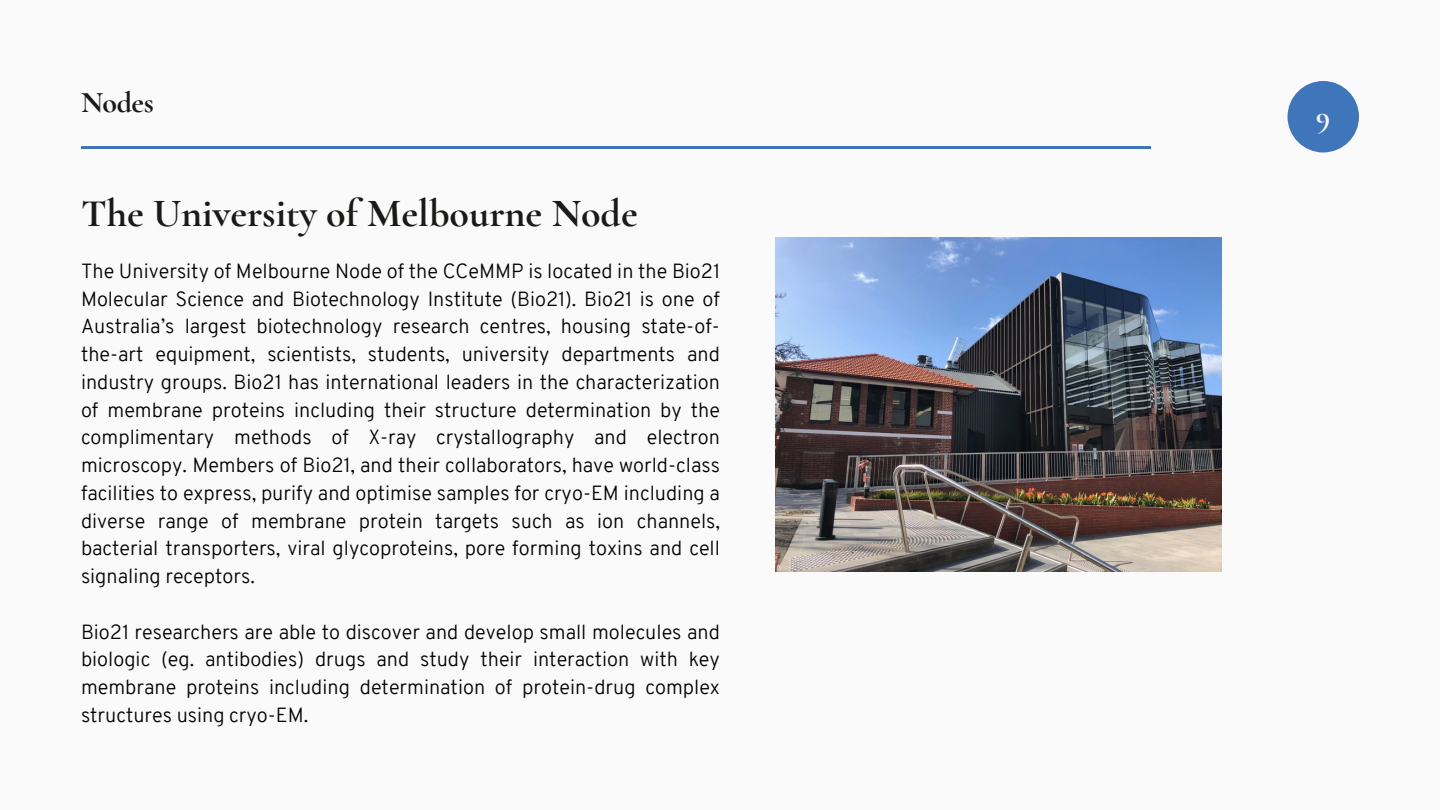
<style>
.page{position:relative;width:1440px;height:810px;background:#fafafa}
.page>*{position:absolute;margin:0;border:0;box-sizing:border-box;transform-origin:0 0}
.t1{font:700 40px "Cormorant Garamond";color:#1a1b18}
.t2{font:700 30px "Cormorant Garamond";letter-spacing:-.015em;color:#1a1b18}
.t3{font:700 30px "Cormorant Garamond";color:#fafafa}
.t4{font:300 20px/27.8px "Overpass";color:#000;text-align:justify}
</style>
<div class="page">
<hr style="left:81px;top:146px;width:1069px;height:3px;background:#3f76bb">
<div style="left:1288px;top:81px;width:71px;height:71px;background:#3f76bb;border-radius:50%"></div>
<img style="left:776px;top:238px;width:445px;height:333px">
<p class="t2" style="left:81px;top:84px;width:74px">Nodes</p>
<p class="t1" style="left:81px;top:189px;width:558px">The University of Melbourne Node</p>
<p class="t4" style="left:81px;top:259px;width:641px">The University of Melbourne Node of the CCeMMP is located in the Bio21<br>Molecular Science and Biotechnology Institute (Bio21). Bio21 is one of Australia’s largest biotechnology research centres, housing state-of&shy;the-art equipment, scientists, students, university departments and industry groups. Bio21 has international leaders in the characterization of membrane proteins including their structure determination by the complimentary methods of X-ray crystallography and electron microscopy. Members of Bio21, and their collaborators, have world-class facilities to express, purify and optimise samples for cryo-EM including a diverse range of membrane protein targets such as ion channels, bacterial transporters, viral glycoproteins, pore forming toxins and cell signaling receptors.</p>
<p class="t4" style="left:81px;top:620px;width:640px">Bio21 researchers are able to discover and develop small molecules and biologic (eg. antibodies) drugs and study their interaction with key membrane proteins including determination of protein-drug complex structures using cryo-EM.</p>
<p class="t3" style="left:1316px;top:98px;width:15px">9</p>
</div>
